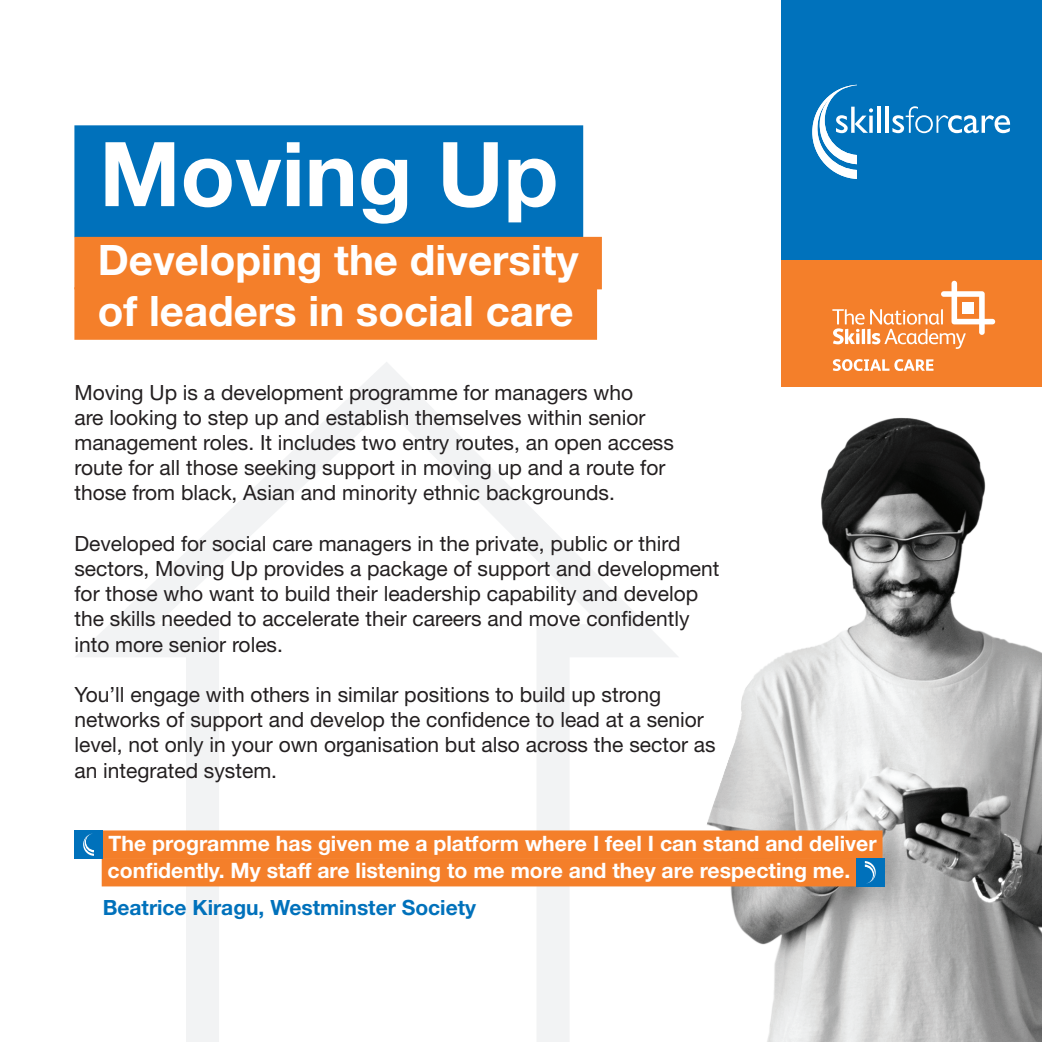
<style>
.page{position:relative;width:1042px;height:1042px;background:#fff}
.page>*{position:absolute;margin:0;border:0;box-sizing:border-box;transform-origin:0 0}
.t1{font:700 89.42px "Helvetica Neue LT Std";color:#fff}
.t2{font:700 42px/50.4px "Helvetica Neue LT Std";color:#fff}
.t3{font:700 21.18px/27.7px "Helvetica Neue LT Std";color:#fff}
.t4{font:21px/25.2px "Helvetica Neue LT Std";color:#231f20}
.t5{font:700 21px "Helvetica Neue LT Std";color:#0071bb}
</style>
<div class="page">
<svg style="left:76px;top:362px;width:603px;height:680px"></svg>
<img style="left:707px;top:418px;width:334px;height:624px">
<div style="left:74px;top:125px;width:509px;height:112px;background:#0071bb"></div>
<div style="left:74px;top:237px;width:528px;height:52px;background:#f47f2a"></div>
<div style="left:74px;top:287px;width:523px;height:53px;background:#f47f2a"></div>
<div style="left:781px;top:0;width:260px;height:260px;background:#0072bc"></div>
<svg style="left:812px;top:85px;width:61px;height:94px"></svg>
<hr style="left:877px;top:107px;width:4px;height:26px;background:#fff">
<hr style="left:885px;top:107px;width:4px;height:26px;background:#fff">
<svg style="left:892px;top:106px;width:118px;height:27px"></svg>
<div style="left:781px;top:261px;width:260px;height:126px;background:#f47f2a"></div>
<svg style="left:832px;top:309px;width:32px;height:35px"></svg>
<hr style="left:862px;top:329px;width:3px;height:15px;background:#fff">
<hr style="left:867px;top:329px;width:3px;height:15px;background:#fff">
<svg style="left:870px;top:281px;width:125px;height:68px"></svg>
<svg style="left:833px;top:359px;width:100px;height:12px"></svg>
<div style="left:103px;top:830px;width:779px;height:29px;background:#f47f2a"></div>
<div style="left:102px;top:858px;width:754px;height:28px;background:#f47f2a"></div>
<div style="left:74px;top:830px;width:29px;height:29px;background:#0071bb"></div>
<svg style="left:83px;top:833px;width:11px;height:23px"></svg>
<div style="left:856px;top:858px;width:28px;height:28px;background:#0071bb"></div>
<svg style="left:865px;top:861px;width:10px;height:22px"></svg>
<h1 class="t1" style="left:99px;top:119px;width:460px">Moving Up</h1>
<h2 class="t2" style="left:98px;top:234px;width:482px">Developing the diversity of leaders in social care</h2>
<p class="t4" style="left:74px;top:379px;width:601px">Moving Up is a development programme for managers who<br>are looking to step up and establish themselves within senior management roles. It includes two entry routes, an open access route for all those seeking support in moving up and a route for those from black, Asian and minority ethnic backgrounds.</p>
<p class="t4" style="left:74px;top:530px;width:646px">Developed for social care managers in the private, public or third sectors, Moving Up provides a package of support and development for those who want to build their leadership capability and develop the skills needed to accelerate their careers and move confidently into more senior roles.</p>
<p class="t4" style="left:74px;top:682px;width:643px">You’ll engage with others in similar positions to build up strong networks of support and develop the confidence to lead at a senior level, not only in your own organisation but also across the sector as an integrated system.</p>
<p class="t3" style="left:108px;top:828px;width:770px">The programme has given me a platform where I feel I can stand and deliver confidently. My staff are listening to me more and they are respecting me.</p>
<p class="t5" style="left:103px;top:894px;width:375px">Beatrice Kiragu, Westminster Society</p>
</div>
